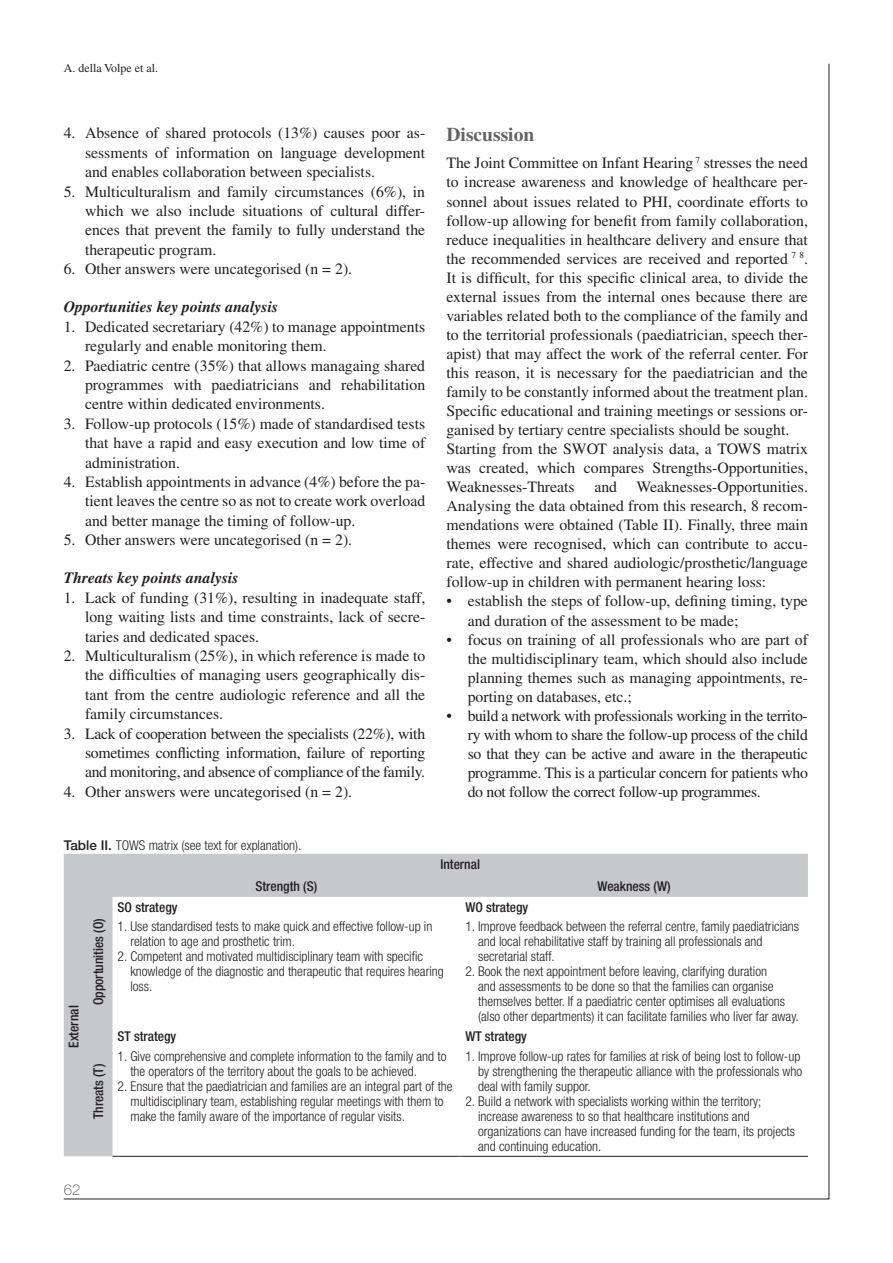
<style>
.page{position:relative;width:893px;height:1263px;background:#fff}
.page>*{position:absolute;margin:0;border:0;box-sizing:border-box;transform-origin:0 0}
.t1{font:700 19.5px "Times LT Std";color:#636366}
.t2{font:15.75px/19px "Times LT Std";color:#231f20;text-align:justify}
.t3{font:italic 700 15.75px "Times LT Std";color:#231f20}
.t4{font:100 15px "Helvetica Neue LT Std";color:#4b4c4d}
.t5{font:300 condensed 13.5px/15px "Helvetica Neue LT Std";color:#231f20}
.t6{font:500 condensed 13.5px "Helvetica Neue LT Std";color:#231f20}
.t7{font:12px "Times LT Std";color:#231f20}
.s1{font-weight:500;font-stretch:normal}
</style>
<div class="page">
<svg style="left:64px;top:854px;width:744px;height:302px"></svg>
<hr style="left:113px;top:1156px;width:347px;height:1px;background:#231f20">
<hr style="left:460px;top:1156px;width:348px;height:1px;background:#231f20">
<p class="t7" style="left:64px;top:61px;width:96px">A. della Volpe et al.</p>
<p class="t2" style="left:85px;top:123px;width:342px;text-indent:-21px">4. Absence of shared protocols (13%) causes poor as&shy;sessments of information on language development and enables collaboration between specialists.</p>
<p class="t2" style="left:85px;top:181px;width:342px;text-indent:-21px">5. Multiculturalism and family circumstances (6%), in which we also include situations of cultural differ&shy;ences that prevent the family to fully understand the therapeutic program.</p>
<p class="t2" style="left:64px;top:259px;width:290px">6. Other answers were uncategorised (n = 2).</p>
<p class="t3" style="left:64px;top:298px;width:216px">Opportunities key points analysis</p>
<p class="t2" style="left:85px;top:317px;width:342px;text-indent:-21px">1. Dedicated secretariary (42%) to manage appointments regularly and enable monitoring them.</p>
<p class="t2" style="left:85px;top:355px;width:342px;text-indent:-21px">2. Paediatric centre (35%) that allows managaing shared programmes with paediatricians and rehabilitation centre within dedicated environments.</p>
<p class="t2" style="left:85px;top:414px;width:342px;text-indent:-21px">3. Follow-up protocols (15%) made of standardised tests that have a rapid and easy execution and low time of administration.</p>
<p class="t2" style="left:85px;top:472px;width:342px;text-indent:-21px">4. Establish appointments in advance (4%) before the pa&shy;tient leaves the centre so as not to create work overload and better manage the timing of follow-up.</p>
<p class="t2" style="left:64px;top:530px;width:290px">5. Other answers were uncategorised (n = 2).</p>
<p class="t3" style="left:64px;top:569px;width:176px">Threats key points analysis</p>
<p class="t2" style="left:85px;top:588px;width:342px;text-indent:-21px">1. Lack of funding (31%), resulting in inadequate staff, long waiting lists and time constraints, lack of secre&shy;taries and dedicated spaces.</p>
<p class="t2" style="left:85px;top:646px;width:342px;text-indent:-21px">2. Multiculturalism (25%), in which reference is made to the difficulties of managing users geographically dis&shy;tant from the centre audiologic reference and all the family circumstances.</p>
<p class="t2" style="left:85px;top:723px;width:342px;text-indent:-21px">3. Lack of cooperation between the specialists (22%), with sometimes conflicting information, failure of reporting and monitoring, and absence of compliance of the family.</p>
<p class="t2" style="left:64px;top:782px;width:290px">4. Other answers were uncategorised (n = 2).</p>
<p class="t1" style="left:446px;top:123px;width:89px">Discussion</p>
<p class="t2" style="left:446px;top:154px;width:363px;text-align:left">The Joint Committee on Infant Hearing <sup>7</sup> stresses the need to increase awareness and knowledge of healthcare per&shy;sonnel about issues related to PHI , coordinate efforts to follow-up allowing for benefit from family collaboration, reduce inequalities in healthcare delivery and ensure that the recommended services are received and reported <sup>7</sup> <sup>8</sup>.<br>It is difficult, for this specific clinical area, to divide the external issues from the internal ones because there are variables related both to the compliance of the family and to the territorial professionals (paediatrician, speech ther&shy;apist) that may affect the work of the referral center. For this reason, it is necessary for the paediatrician and the family to be constantly informed about the treatment plan.<br>Specific educational and training meetings or sessions or&shy;ganised by tertiary centre specialists should be sought.<br>Starting from the SWOT analysis data, a TOWS matrix was created, which compares Strengths-Opportunities, Weaknesses-Threats</p>
<p class="t2" style="left:446px;top:477px;width:363px;text-indent:148px">and Weaknesses-Opportunities.<br>Analysing the data obtained from this research, 8 recom&shy;mendations were obtained (Table II). Finally, three main themes were recognised, which can contribute to accu&shy;rate, effective and shared audiologic/prosthetic/language follow-up in children with permanent hearing loss:</p>
<p class="t2" style="left:468px;top:592px;width:342px;text-indent:-21px">• establish the steps of follow-up, defining timing, type and duration of the assessment to be made;</p>
<p class="t2" style="left:468px;top:630px;width:342px;text-indent:-21px">• focus on training of all professionals who are part of the multidisciplinary team, which should also include planning themes such as managing appointments, re&shy;porting on databases, etc.;</p>
<p class="t2" style="left:468px;top:706px;width:342px;text-indent:-21px">• build a network with professionals working in the territo&shy;ry with whom to share the follow-up process of the child so that they can be active and aware in the therapeutic programme. This is a particular concern for patients who do not follow the correct follow-up programmes.</p>
<p class="t5" style="left:64px;top:837px;width:239px"><span class="s1">Table II.</span> TOWS matrix (see text for explanation).</p>
<p class="t6" style="left:440px;top:856px;width:41px">Internal</p>
<p class="t6" style="left:66px;top:1048px;width:44px;rotate:-90deg">External</p>
<p class="t4" style="left:64px;top:1181px;width:18px">62</p>
<p class="t6" style="left:90px;top:1005px;width:89px;rotate:-90deg">Opportunities (O)</p>
<p class="t6" style="left:90px;top:1119px;width:57px;rotate:-90deg">Threats (T)</p>
<p class="t6" style="left:256px;top:878px;width:63px">Strength (S)</p>
<p class="t6" style="left:598px;top:878px;width:74px">Weakness (W)</p>
<p class="t6" style="left:118px;top:899px;width:61px">SO strategy</p>
<p class="t6" style="left:465px;top:899px;width:64px">WO strategy</p>
<p class="t5" style="left:130px;top:919px;width:304px;text-indent:-13px">1. Use standardised tests to make quick and effective follow-up in relation to age and prosthetic trim.</p>
<p class="t5" style="left:130px;top:949px;width:315px;text-indent:-13px">2. Competent and motivated multidisciplinary team with specific knowledge of the diagnostic and therapeutic that requires hearing loss.</p>
<p class="t5" style="left:478px;top:919px;width:323px;text-indent:-13px">1. Improve feedback between the referral centre, family paediatricians and local rehabilitative staff by training all professionals and secretarial staff.</p>
<p class="t5" style="left:478px;top:964px;width:322px;text-indent:-13px">2. Book the next appointment before leaving, clarifying duration<br>and assessments to be done so that the families can organise themselves better. If a paediatric center optimises all evaluations (also other departments) it can facilitate families who liver far away.</p>
<p class="t6" style="left:118px;top:1028px;width:60px">ST strategy</p>
<p class="t6" style="left:465px;top:1028px;width:63px">WT strategy</p>
<p class="t5" style="left:130px;top:1049px;width:318px;text-indent:-13px">1. Give comprehensive and complete information to the family and to the operators of the territory about the goals to be achieved.</p>
<p class="t5" style="left:130px;top:1079px;width:324px;text-indent:-13px">2. Ensure that the paediatrician and families are an integral part of the multidisciplinary team, establishing regular meetings with them to make the family aware of the importance of regular visits.</p>
<p class="t5" style="left:478px;top:1049px;width:326px;text-indent:-13px">1. Improve follow-up rates for families at risk of being lost to follow-up by strengthening the therapeutic alliance with the professionals who deal with family suppor.</p>
<p class="t5" style="left:478px;top:1094px;width:319px;text-indent:-13px">2. Build a network with specialists working within the territory; increase awareness to so that healthcare institutions and organizations can have increased funding for the team, its projects and continuing education.</p>
</div>
